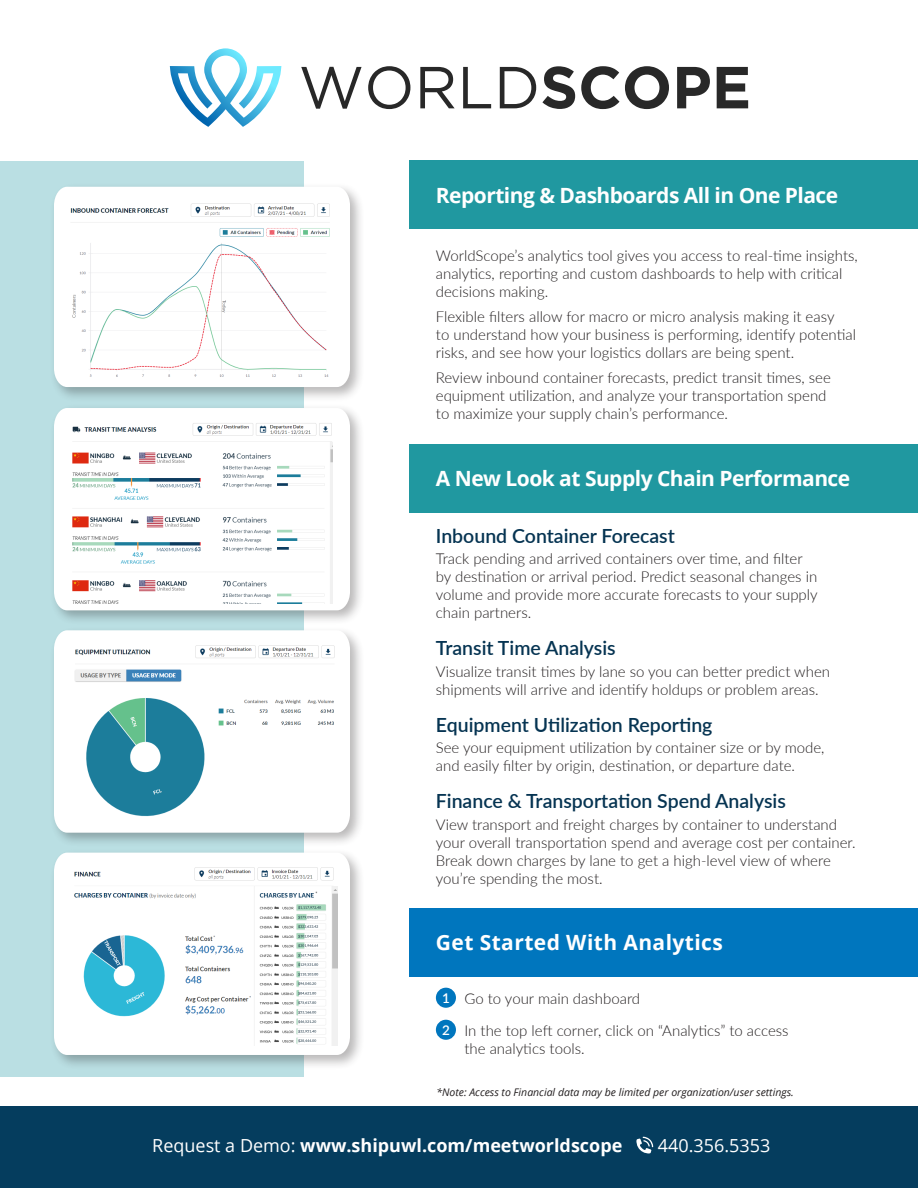
<style>
.page{position:relative;width:918px;height:1188px;background:#fff}
.page>*{position:absolute;margin:0;border:0;box-sizing:border-box;transform-origin:0 0}
.t1{font:700 21px "Open Sans";letter-spacing:-.025em;color:#fff}
.t2{font:700 21px "Open Sans";letter-spacing:.02em;color:#fff}
.t3{font:600 19.5px "Lato";color:#063452}
.t4{font:700 18px "Open Sans";color:#fff}
.t5{font:18px "Open Sans";color:#fff}
.t6{font:300 15px/18px "Lato";color:#231f20}
.t7{font:600 13.5px "Lato";color:#fff}
.t8{font:italic 10.5px "Open Sans";color:#231f20}
.s1{font-weight:400}
</style>
<div class="page">
<div style="left:0;top:161px;width:303px;height:915px;background:#badfe3"></div>
<div style="left:409px;top:908px;width:509px;height:69px;background:#0076be"></div>
<div style="left:409px;top:444px;width:509px;height:69px;background:#2098a0"></div>
<div style="left:409px;top:161px;width:509px;height:68px;background:#2098a0"></div>
<div style="left:49px;top:182px;width:316px;height:220px;background:#231f20;opacity:.32"></div>
<div style="left:54px;top:187px;width:296px;height:200px;background:#fff"></div>
<img style="left:67px;top:200px;width:267px;height:177px">
<div style="left:49px;top:626px;width:316px;height:222px;background:#231f20;opacity:.32"></div>
<div style="left:54px;top:630px;width:296px;height:203px;background:#fff"></div>
<img style="left:71px;top:642px;width:266px;height:176px">
<div style="left:49px;top:403px;width:316px;height:222px;background:#231f20;opacity:.32"></div>
<div style="left:54px;top:408px;width:296px;height:202px;background:#fff"></div>
<img style="left:71px;top:418px;width:261px;height:186px">
<div style="left:49px;top:848px;width:316px;height:222px;background:#231f20;opacity:.32"></div>
<div style="left:54px;top:853px;width:296px;height:202px;background:#fff"></div>
<img style="left:71px;top:863px;width:266px;height:182px">
<div style="left:436px;top:988px;width:20px;height:20px;background:#0076be;border-radius:50%"></div>
<div style="left:436px;top:1020px;width:20px;height:20px;background:#0076be;border-radius:50%"></div>
<div style="left:0;top:1106px;width:918px;height:82px;background:#053d5e"></div>
<svg style="left:636px;top:1137px;width:17px;height:17px"></svg>
<svg style="left:301px;top:67px;width:61px;height:42px"></svg>
<svg style="left:368px;top:66px;width:42px;height:43px"></svg>
<svg style="left:420px;top:67px;width:35px;height:41px"></svg>
<svg style="left:463px;top:67px;width:28px;height:41px"></svg>
<svg style="left:500px;top:67px;width:36px;height:41px"></svg>
<svg style="left:542px;top:66px;width:33px;height:43px"></svg>
<svg style="left:581px;top:66px;width:88px;height:43px"></svg>
<svg style="left:677px;top:67px;width:33px;height:41px"></svg>
<svg style="left:717px;top:67px;width:31px;height:41px"></svg>
<svg style="left:170px;top:48px;width:111px;height:79px"></svg>
<p class="t1" style="left:436px;top:180px;width:404px">Reporting &amp; Dashboards All in One Place</p>
<p class="t6" style="left:436px;top:247px;width:424px">WorldScope’s analytics tool gives you access to real-time insights, analytics, reporting and custom dashboards to help with critical decisions making.</p>
<p class="t6" style="left:436px;top:307px;width:422px">Flexible filters allow for macro or micro analysis making it easy<br>to understand how your business is performing, identify potential risks, and see how your logistics dollars are being spent.</p>
<p class="t6" style="left:436px;top:368px;width:396px">Review inbound container forecasts, predict transit times, see equipment utilization, and analyze your transportation spend to maximize your supply chain’s performance.</p>
<p class="t1" style="left:436px;top:463px;width:416px">A New Look at Supply Chain Performance</p>
<p class="t3" style="left:436px;top:522px;width:240px">Inbound Container Forecast</p>
<p class="t6" style="left:436px;top:549px;width:383px">Track pending and arrived containers over time, and filter by destination or arrival period. Predict seasonal changes in volume and provide more accurate forecasts to your supply chain partners.</p>
<p class="t3" style="left:436px;top:634px;width:181px">Transit Time Analysis</p>
<p class="t6" style="left:436px;top:662px;width:396px">Visualize transit times by lane so you can better predict when shipments will arrive and identify holdups or problem areas.</p>
<p class="t3" style="left:436px;top:710px;width:278px">Equipment Utilization Reporting</p>
<p class="t6" style="left:436px;top:738px;width:390px">See your equipment utilization by container size or by mode, and easily filter by origin, destination, or departure date.</p>
<p class="t3" style="left:436px;top:787px;width:351px">Finance &amp; Transportation Spend Analysis</p>
<p class="t6" style="left:436px;top:815px;width:421px">View transport and freight charges by container to understand your overall transportation spend and average cost per container.<br>Break down charges by lane to get a high-level view of where you’re spending the most.</p>
<p class="t2" style="left:436px;top:927px;width:289px">Get Started With Analytics</p>
<p class="t7" style="left:442px;top:988px;width:9px">1</p>
<p class="t7" style="left:442px;top:1020px;width:9px">2</p>
<p class="t6" style="left:464px;top:989px;width:177px">Go to your main dashboard</p>
<p class="t6" style="left:464px;top:1021px;width:326px">In the top left corner, click on “Analytics” to access the analytics tools.</p>
<p class="t8" style="left:436px;top:1085px;width:359px">*Note: Access to Financial data may be limited per organization/user settings.</p>
<p class="t4" style="left:152px;top:1133px;width:472px"><span class="s1">Request a Demo:</span> www.shipuwl.com/meetworldscope</p>
<p class="t5" style="left:658px;top:1133px;width:114px">440.356.5353</p>
</div>
